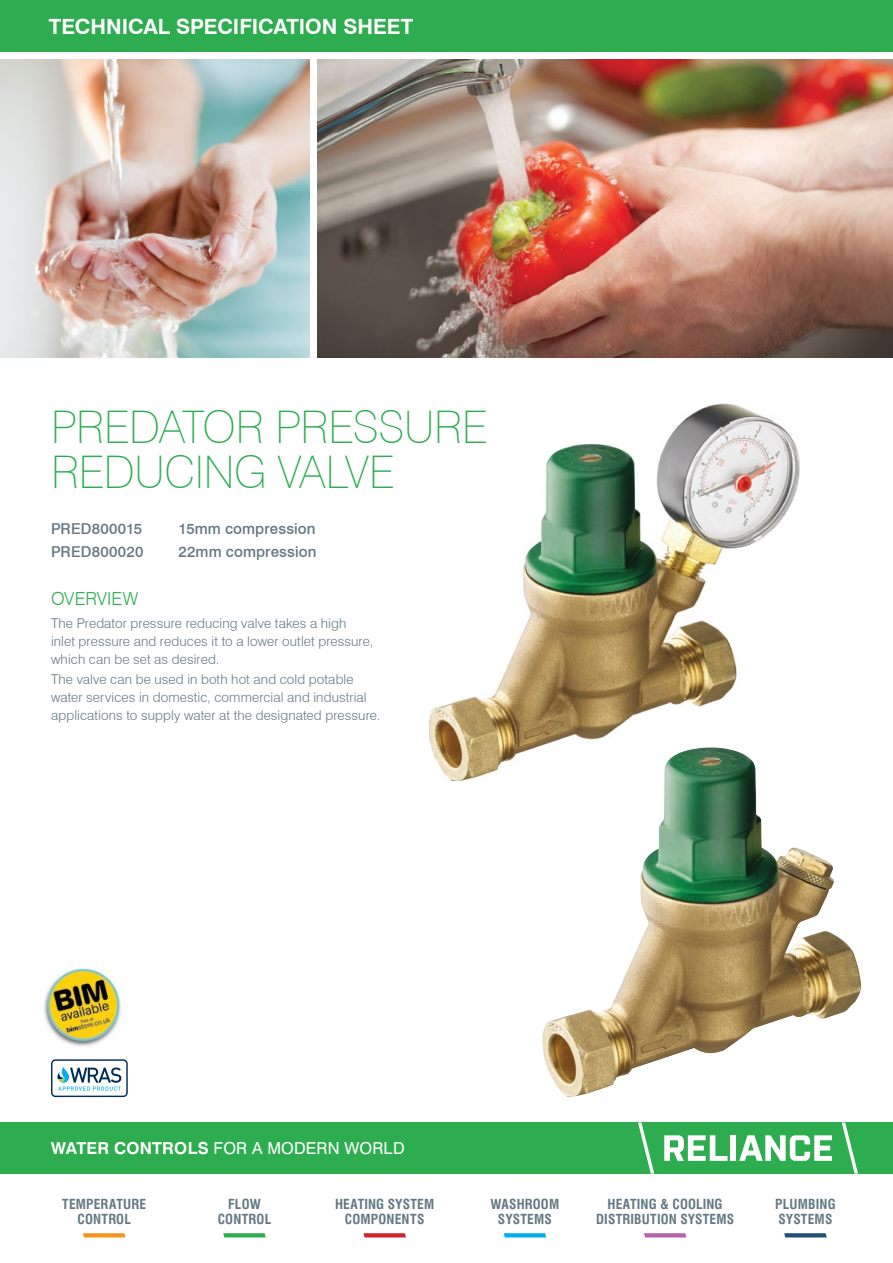
<style>
.page{position:relative;width:893px;height:1263px;background:#fff}
.page>*{position:absolute;margin:0;border:0;box-sizing:border-box;transform-origin:0 0}
.t1{font:100 45px/45px "Swiss 721 BT";letter-spacing:-.005em;color:#2ead50}
.t2{font:700 21px "Swiss 721 BT";color:#fff}
.t3{font:300 18px "Swiss 721 BT";color:#2ead50}
.t4{font:16.5px "Swiss 721 BT";letter-spacing:.01em;color:#fff}
.t5{font:500 15px "Swiss 721 BT";letter-spacing:.005em;color:#647883}
.t6{font:300 13.5px/18px "Swiss 721 BT";letter-spacing:.01em;color:#647883}
.t7{font:700 condensed 13.5px/14.2px "Swiss 721 BT";letter-spacing:.01em;color:#647883;text-align:center}
.s1{font-weight:700}
</style>
<div class="page">
<img style="left:429px;top:404px;width:370px;height:377px">
<svg style="left:51px;top:1059px;width:77px;height:38px"></svg>
<div style="left:0;top:1122px;width:893px;height:51px;background:#2ead50"></div>
<svg style="left:664px;top:1135px;width:63px;height:26px"></svg>
<div style="left:731px;top:1135px;width:5px;height:26px;background:#fff"></div>
<svg style="left:739px;top:1135px;width:93px;height:26px"></svg>
<svg style="left:638px;top:1122px;width:16px;height:51px"></svg>
<svg style="left:842px;top:1122px;width:16px;height:51px"></svg>
<svg style="left:83px;top:1233px;width:42px;height:4px"></svg>
<svg style="left:223px;top:1233px;width:43px;height:4px"></svg>
<svg style="left:363px;top:1233px;width:43px;height:4px"></svg>
<svg style="left:504px;top:1233px;width:42px;height:4px"></svg>
<svg style="left:644px;top:1233px;width:42px;height:4px"></svg>
<svg style="left:784px;top:1233px;width:43px;height:4px"></svg>
<div style="left:0;top:0;width:893px;height:51px;background:#2ead50"></div>
<img style="left:0;top:60px;width:309px;height:297px">
<img style="left:542px;top:747px;width:319px;height:350px">
<img style="left:317px;top:60px;width:576px;height:297px">
<img style="left:43px;top:968px;width:79px;height:79px">
<h2 class="t2" style="left:49px;top:14px;width:366px">TECHNICAL SPECIFICATION SHEET</h2>
<h1 class="t1" style="left:51px;top:404px;width:438px">PREDATOR PRESSURE<br>REDUCING VALVE</h1>
<p class="t5" style="left:51px;top:519px;width:93px">PRED800015</p>
<p class="t5" style="left:179px;top:519px;width:139px">15mm compression</p>
<p class="t5" style="left:51px;top:542px;width:94px">PRED800020</p>
<p class="t5" style="left:179px;top:542px;width:139px">22mm compression</p>
<h3 class="t3" style="left:51px;top:588px;width:89px">OVERVIEW</h3>
<p class="t6" style="left:51px;top:614px;width:324px">The Predator pressure reducing valve takes a high inlet pressure and reduces it to a lower outlet pressure, which can be set as desired.</p>
<p class="t6" style="left:51px;top:670px;width:331px">The valve can be used in both hot and cold potable water services in domestic, commercial and industrial applications to supply water at the designated pressure.</p>
<p class="t4" style="left:51px;top:1138px;width:355px"><span class="s1">WATER CONTROLS</span> FOR A MODERN WORLD</p>
<p class="t7" style="left:62px;top:1197px;width:86px">TEMPERATURE<br>CONTROL</p>
<p class="t7" style="left:218px;top:1197px;width:55px">FLOW<br>CONTROL</p>
<p class="t7" style="left:335px;top:1197px;width:101px">HEATING SYSTEM<br>COMPONENTS</p>
<p class="t7" style="left:491px;top:1197px;width:70px">WASHROOM<br>SYSTEMS</p>
<p class="t7" style="left:596px;top:1197px;width:140px">HEATING &amp; COOLING<br>DISTRIBUTION SYSTEMS</p>
<p class="t7" style="left:775px;top:1197px;width:62px;text-align:left">PLUMBING<br>SYSTEMS</p>
</div>
